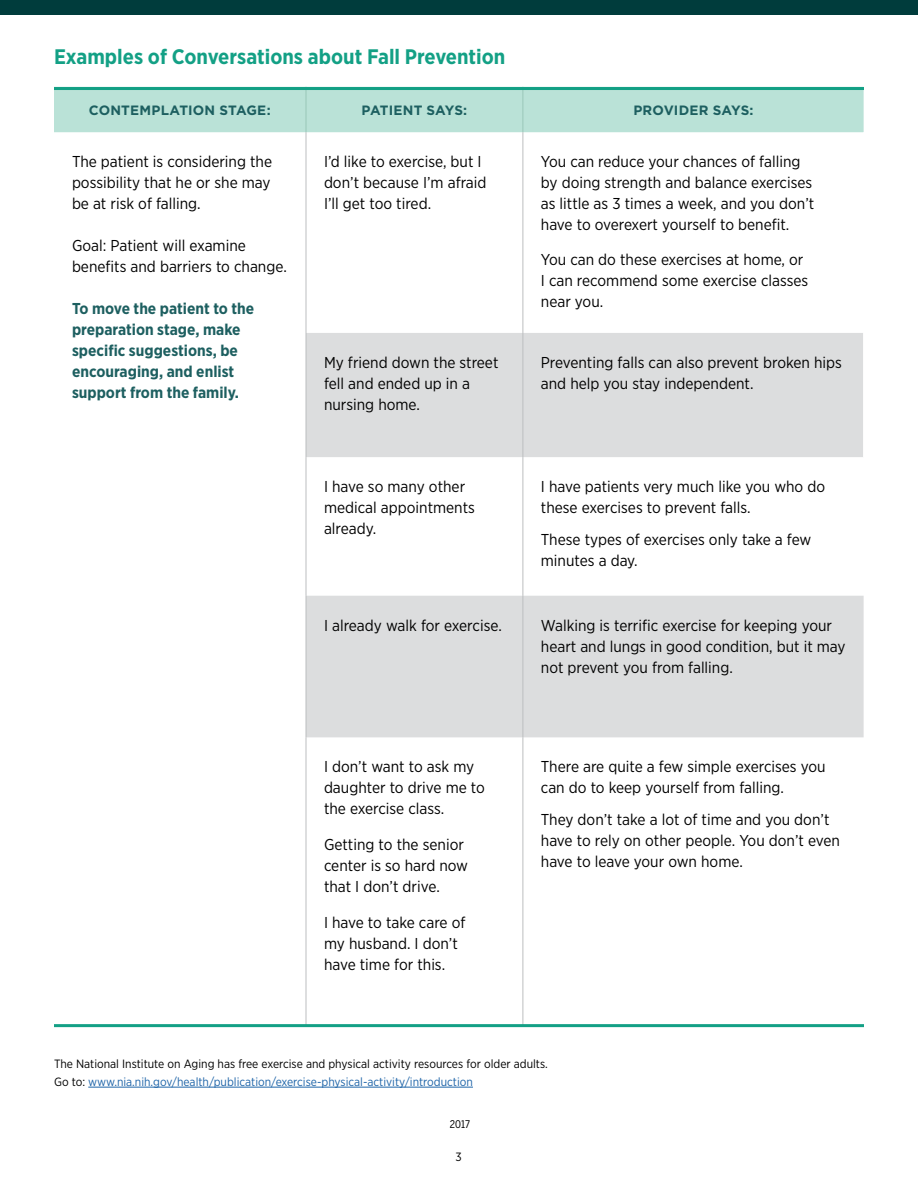
<style>
.page{position:relative;width:918px;height:1188px;background:#fff}
.page>*{position:absolute;margin:0;border:0;box-sizing:border-box;transform-origin:0 0}
.t1{font:700 21px "Gotham Narrow";color:#13a085}
.t2{font:15.75px/21px "Gotham Narrow";color:#000}
.t3{font:700 15.75px/21px "Gotham Narrow";color:#1d5f60}
.t4{font:700 13.5px "Gotham";letter-spacing:.005em;color:#1d5f60}
.t5{font:12px "Gotham Narrow";color:#000}
.t6{font:12px "Gotham Narrow";color:#1e64a8}
.t7{font:10.5px "Helvetica";letter-spacing:.04em;color:#000}
.t8{font:condensed 10.5px "Benton Sans";color:#000}
.s1{color:#000}
</style>
<div class="page">
<div style="left:0;top:0;width:918px;height:15px;background:#003c3c"></div>
<div style="left:54px;top:90px;width:810px;height:42px;background:#bae2d7"></div>
<svg style="left:307px;top:333px;width:557px;height:404px;fill:#dcddde"></svg>
<hr style="left:306px;top:87px;width:1px;height:45px;background:#9ac7b9">
<hr style="left:523px;top:87px;width:1px;height:45px;background:#9ac7b9">
<hr style="left:863px;top:333px;width:1px;height:124px;background:#fff">
<hr style="left:523px;top:132px;width:1px;height:201px;background:#bcbec0">
<hr style="left:523px;top:333px;width:1px;height:124px;background:#bcbec0">
<hr style="left:523px;top:457px;width:1px;height:139px;background:#bcbec0">
<hr style="left:523px;top:737px;width:1px;height:288px;background:#bcbec0">
<hr style="left:523px;top:596px;width:1px;height:141px;background:#bcbec0">
<hr style="left:306px;top:132px;width:1px;height:201px;background:#bcbec0">
<hr style="left:306px;top:333px;width:1px;height:124px;background:#bcbec0">
<hr style="left:306px;top:457px;width:1px;height:139px;background:#bcbec0">
<hr style="left:306px;top:596px;width:1px;height:141px;background:#bcbec0">
<hr style="left:306px;top:737px;width:1px;height:288px;background:#bcbec0">
<hr style="left:54px;top:87px;width:810px;height:3px;background:#13a085">
<hr style="left:88px;top:1087px;width:385px;height:1px;background:#1e64a8">
<hr style="left:54px;top:1024px;width:810px;height:3px;background:#13a085">
<h1 class="t1" style="left:54px;top:44px;width:453px">Examples of Conversations about Fall Prevention</h1>
<p class="t4" style="left:89px;top:101px;width:183px">CONTEMPLATION STAGE:</p>
<p class="t4" style="left:362px;top:101px;width:107px">PATIENT SAYS:</p>
<p class="t4" style="left:633px;top:101px;width:122px">PROVIDER SAYS:</p>
<p class="t2" style="left:72px;top:151px;width:202px;text-align:justify">The patient is considering the possibility that he or she may be at risk of falling.</p>
<p class="t2" style="left:72px;top:235px;width:216px">Goal: Patient will examine benefits and barriers to change.</p>
<p class="t3" style="left:72px;top:298px;width:184px">To move the patient to the preparation stage, make specific suggestions, be encouraging, and enlist support from the family.</p>
<p class="t2" style="left:324px;top:151px;width:164px">I’d like to exercise, but I don’t because I’m afraid<br>I’ll get too tired.</p>
<p class="t2" style="left:324px;top:352px;width:176px">My friend down the street fell and ended up in a nursing home.</p>
<p class="t2" style="left:324px;top:476px;width:152px">I have so many other medical appointments already.</p>
<p class="t2" style="left:324px;top:614px;width:179px">I already walk for exercise.</p>
<p class="t2" style="left:324px;top:756px;width:162px">I don’t want to ask my daughter to drive me to the exercise class.</p>
<p class="t2" style="left:324px;top:834px;width:146px">Getting to the senior center is so hard now that I don’t drive.</p>
<p class="t2" style="left:324px;top:912px;width:143px">I have to take care of my husband. I don’t have time for this.</p>
<p class="t2" style="left:541px;top:151px;width:275px">You can reduce your chances of falling by doing strength and balance exercises as little as 3 times a week, and you don’t have to overexert yourself to benefit.</p>
<p class="t2" style="left:541px;top:248px;width:269px">You can do these exercises at home, or<br>I can recommend some exercise classes near you.</p>
<p class="t2" style="left:541px;top:352px;width:303px">Preventing falls can also prevent broken hips and help you stay independent.</p>
<p class="t2" style="left:541px;top:476px;width:286px">I have patients very much like you who do these exercises to prevent falls.</p>
<p class="t2" style="left:541px;top:528px;width:272px">These types of exercises only take a few minutes a day.</p>
<p class="t2" style="left:541px;top:614px;width:306px">Walking is terrific exercise for keeping your heart and lungs in good condition, but it may not prevent you from falling.</p>
<p class="t2" style="left:541px;top:756px;width:286px">There are quite a few simple exercises you can do to keep yourself from falling.</p>
<p class="t2" style="left:541px;top:808px;width:301px">They don’t take a lot of time and you don’t have to rely on other people. You don’t even have to leave your own home.</p>
<p class="t5" style="left:54px;top:1056px;width:495px">The National Institute on Aging has free exercise and physical activity resources for older adults.</p>
<p class="t6" style="left:54px;top:1074px;width:420px"><span class="s1">Go to:</span> www.nia.nih.gov/health/publication/exercise-physical-activity/introduction</p>
<p class="t8" style="left:450px;top:1118px;width:22px">2017</p>
<p class="t7" style="left:444px;top:1119px;width:26px">2017</p>
<p class="t5" style="left:455px;top:1149px;width:8px">3</p>
<p class="t7" style="left:445px;top:1152px;width:26px">2017</p>
</div>
